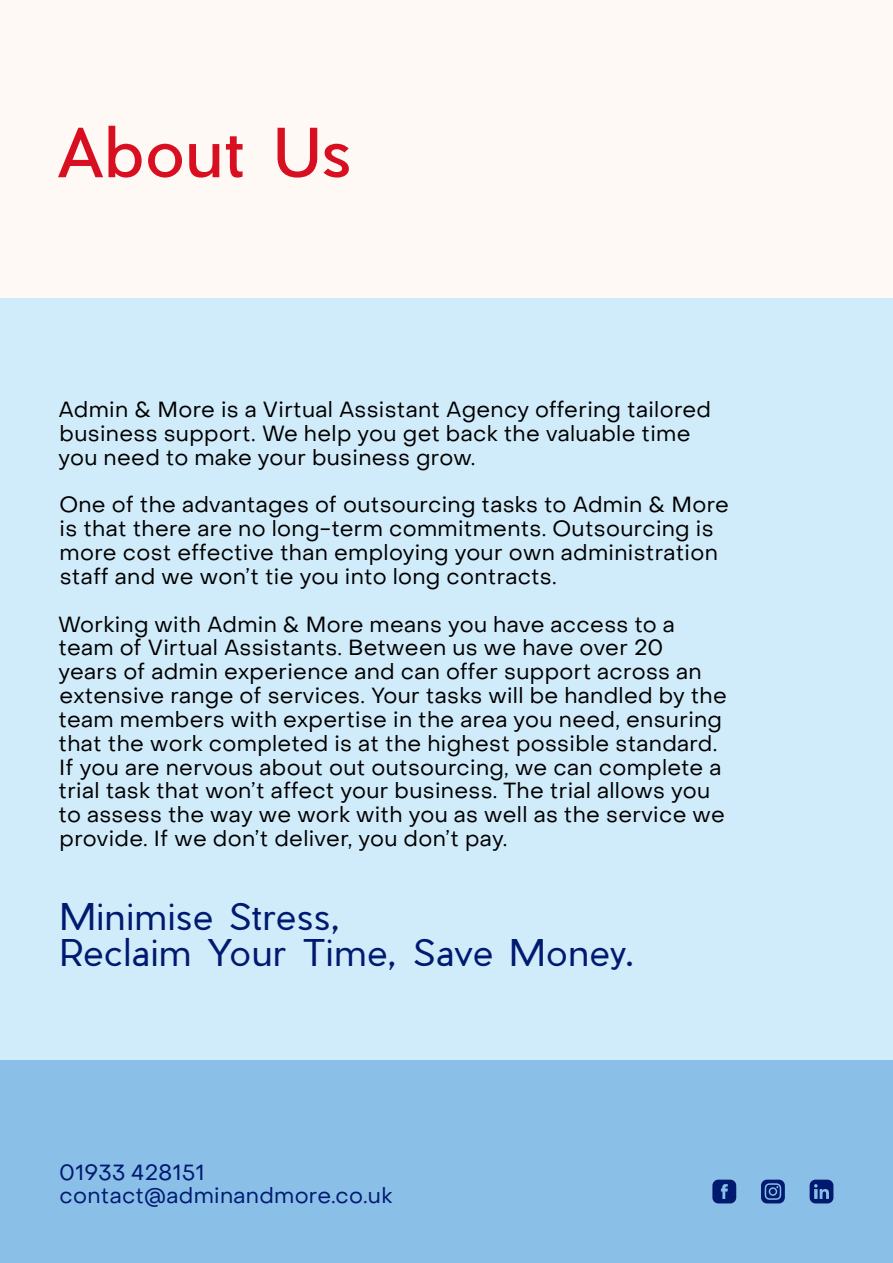
<style>
.page{position:relative;width:893px;height:1263px;background:#fff}
.page>*{position:absolute;margin:0;border:0;box-sizing:border-box;transform-origin:0 0}
.t1{font:66px "Pier Sans";letter-spacing:.02em;color:#d80f21}
.t2{font:300 36px/36px "Pier Sans";letter-spacing:.03em;color:#001a70}
.t3{font:21.75px/23.9px "Object Sans";letter-spacing:.015em;color:#000}
.t4{font:21.75px/23.9px "Object Sans";letter-spacing:.015em;color:#001a70}
</style>
<div class="page">
<div style="left:0;top:0;width:893px;height:298px;background:#fff9f6"></div>
<div style="left:0;top:298px;width:893px;height:762px;background:#d0ebf9"></div>
<div style="left:0;top:1060px;width:893px;height:203px;background:#8abfe8"></div>
<svg style="left:761px;top:1179px;width:24px;height:24px"></svg>
<svg style="left:810px;top:1179px;width:23px;height:24px"></svg>
<svg style="left:712px;top:1179px;width:24px;height:24px"></svg>
<h1 class="t1" style="left:57px;top:109px;width:295px">About Us</h1>
<p class="t3" style="left:58px;top:398px;width:654px">Admin &amp; More is a Virtual Assistant Agency offering tailored business support. We help you get back the valuable time you need to make your business grow.</p>
<p class="t3" style="left:59px;top:493px;width:671px">One of the advantages of outsourcing tasks to Admin &amp; More is that there are no long-term commitments. Outsourcing is more cost effective than employing your own administration staff and we won’t tie you into long contracts.</p>
<p class="t3" style="left:58px;top:612px;width:670px">Working with Admin &amp; More means you have access to a team of Virtual Assistants. Between us we have over 20<br>years of admin experience and can offer support across an extensive range of services. Your tasks will be handled by the team members with expertise in the area you need, ensuring that the work completed is at the highest possible standard.<br>If you are nervous about out outsourcing, we can complete a trial task that won’t affect your business. The trial allows you to assess the way we work with you as well as the service we provide. If we don’t deliver, you don’t pay.</p>
<h2 class="t2" style="left:60px;top:898px;width:575px">Minimise Stress,<br>Reclaim Your Time, Save Money.</h2>
<p class="t4" style="left:59px;top:1160px;width:335px">01933 428151 contact@adminandmore.co.uk</p>
</div>
